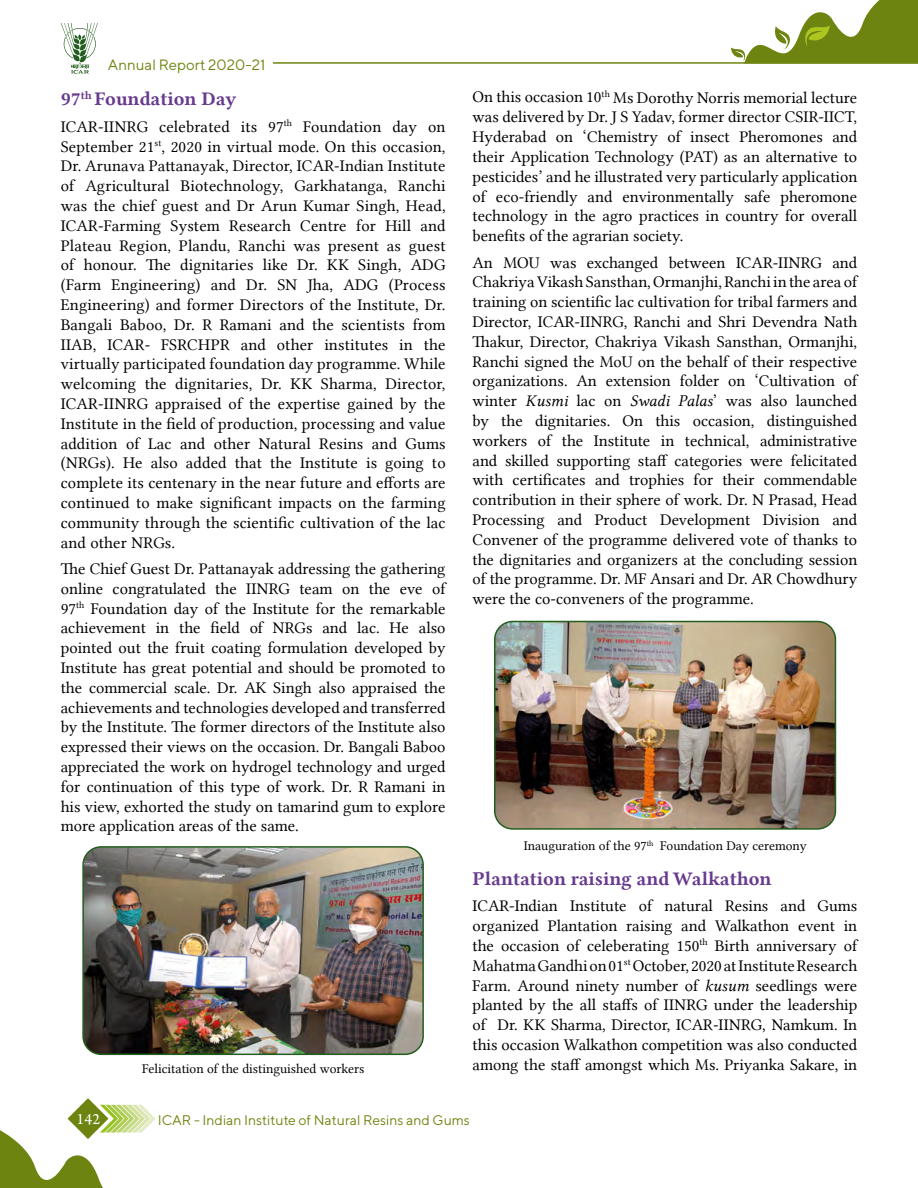
<style>
.page{position:relative;width:918px;height:1188px;background:#fff}
.page>*{position:absolute;margin:0;border:0;box-sizing:border-box;transform-origin:0 0}
.t1{font:19.5px "Lin Libertine B";color:#673a8e}
.t2{font:16.5px/19.8px "Lin Libertine";color:#000;text-align:justify}
.t3{font:16.5px "Arno Pro";color:#fff}
.t4{font:15px "TT Norms";color:#6d8510}
.t5{font:13.95px "TT Norms";color:#6d8510}
.t6{font:13.5px "Lin Libertine";color:#000}
.s1{font-family:"Lin Libertine I"}
</style>
<div class="page">
<img style="left:495px;top:622px;width:340px;height:205px">
<div style="left:494px;top:621px;width:342px;height:209px;border:2px solid #235e1e;border-radius:18px"></div>
<img style="left:85px;top:849px;width:336px;height:205px">
<div style="left:82px;top:846px;width:342px;height:209px;border:2px solid #235e1e;border-radius:18px"></div>
<hr style="left:273px;top:62px;width:645px;height:2px;background:#6d8510">
<svg style="left:731px;top:0;width:187px;height:64px"></svg>
<svg style="left:61px;top:23px;width:37px;height:51px"></svg>
<svg style="left:0;top:1098px;width:156px;height:90px"></svg>
<p class="t4" style="left:108px;top:55px;width:159px">Annual Report 2020-21</p>
<p class="t1" style="left:61px;top:85px;width:177px">97<sup>th</sup> Foundation Day</p>
<p class="t2" style="left:61px;top:116px;width:386px">ICAR-IINRG celebrated its 97<sup>th</sup> Foundation day on September 21<sup>st</sup>, 2020 in virtual mode. On this occasion, Dr. Arunava Pattanayak, Director, ICAR-Indian Institute of Agricultural Biotechnology, Garkhatanga, Ranchi was the chief guest and Dr Arun Kumar Singh, Head, ICAR-Farming System Research Centre for Hill and Plateau Region, Plandu, Ranchi was present as guest of honour. The dignitaries like Dr. KK Singh, ADG (Farm Engineering) and Dr. SN Jha, ADG (Process Engineering) and former Directors of the Institute, Dr.<br>Bangali Baboo, Dr. R Ramani and the scientists from IIAB, ICAR- FSRCHPR and other institutes in the virtually participated foundation day programme. While welcoming the dignitaries, Dr. KK Sharma, Director, ICAR-IINRG appraised of the expertise gained by the Institute in the field of production, processing and value addition of Lac and other Natural Resins and Gums (NRGs). He also added that the Institute is going to complete its centenary in the near future and efforts are continued to make significant impacts on the farming community through the scientific cultivation of the lac and other NRGs.</p>
<p class="t2" style="left:61px;top:559px;width:386px">The Chief Guest Dr. Pattanayak addressing the gathering online congratulated the IINRG team on the eve of 97<sup>th</sup> Foundation day of the Institute for the remarkable achievement in the field of NRGs and lac. He also pointed out the fruit coating formulation developed by Institute has great potential and should be promoted to the commercial scale. Dr. AK Singh also appraised the achievements and technologies developed and transferred by the Institute. The former directors of the Institute also expressed their views on the occasion. Dr. Bangali Baboo appreciated the work on hydrogel technology and urged for continuation of this type of work. Dr. R Ramani in his view, exhorted the study on tamarind gum to explore more application areas of the same.</p>
<p class="t6" style="left:142px;top:1061px;width:224px">Felicitation of the distinguished workers</p>
<p class="t2" style="left:473px;top:87px;width:386px">On this occasion 10<sup>th</sup> Ms Dorothy Norris memorial lecture was delivered by Dr. J S Yadav, former director CSIR-IICT, Hyderabad on ‘Chemistry of insect Pheromones and their Application Technology (PAT) as an alternative to pesticides’ and he illustrated very particularly application of eco-friendly and environmentally safe pheromone technology in the agro practices in country for overall benefits of the agrarian society.</p>
<p class="t2" style="left:473px;top:252px;width:386px">An MOU was exchanged between ICAR-IINRG and Chakriya Vikash Sansthan, Ormanjhi, Ranchi in the area of training on scientific lac cultivation for tribal farmers and Director, ICAR-IINRG, Ranchi and Shri Devendra Nath Thakur, Director, Chakriya Vikash Sansthan, Ormanjhi, Ranchi signed the MoU on the behalf of their respective organizations. An extension folder on ‘Cultivation of winter <span class="s1">Kusmi</span> lac on <span class="s1">Swadi Palas</span>’ was also launched by the dignitaries. On this occasion, distinguished workers of the Institute in technical, administrative and skilled supporting staff categories were felicitated with certificates and trophies for their commendable contribution in their sphere of work. Dr. N Prasad, Head Processing and Product Development Division and Convener of the programme delivered vote of thanks to the dignitaries and organizers at the concluding session of the programme. Dr. MF Ansari and Dr. AR Chowdhury were the co-conveners of the programme.</p>
<p class="t6" style="left:524px;top:838px;width:285px">Inauguration of the 97<sup>th</sup> Foundation Day ceremony</p>
<p class="t1" style="left:472px;top:865px;width:301px">Plantation raising and Walkathon</p>
<p class="t2" style="left:472px;top:896px;width:386px">ICAR-Indian Institute of natural Resins and Gums organized Plantation raising and Walkathon event in the occasion of celeberating 150<sup>th</sup> Birth anniversary of Mahatma Gandhi on 01<sup>st</sup> October, 2020 at Institute Research Farm. Around ninety number of <span class="s1">kusum</span> seedlings were planted by the all staffs of IINRG under the leadership of Dr. KK Sharma, Director, ICAR-IINRG, Namkum. In this occasion Walkathon competition was also conducted among the staff amongst which Ms. Priyanka Sakare, in</p>
<p class="t3" style="left:77px;top:1110px;width:25px">142</p>
<p class="t5" style="left:158px;top:1112px;width:314px">ICAR - Indian Institute of Natural Resins and Gums</p>
</div>
